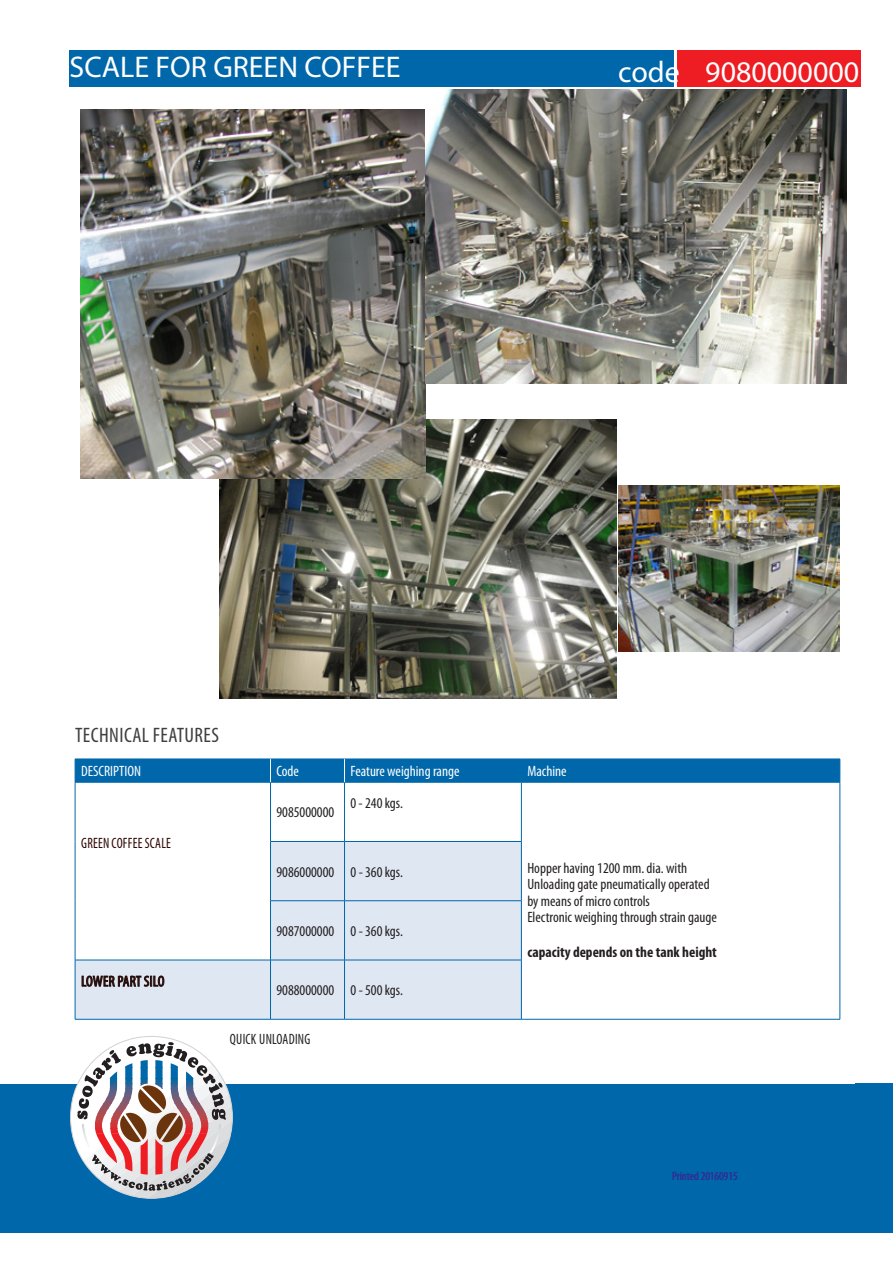
<style>
.page{position:relative;width:893px;height:1263px;background:#fff}
.page>*{position:absolute;margin:0;border:0;box-sizing:border-box;transform-origin:0 0}
.t1{font:30px "Myriad Pro";color:#fff}
.t2{font:condensed 21px "Myriad Pro";letter-spacing:.02em;color:#3e3e3f}
.t3{font:condensed 15px/16.5px "Myriad Pro";color:#231f20}
.t4{font:condensed 15px "Myriad Pro";color:#fff}
.t5{font:700 condensed 15px "Myriad Pro";color:#231f20}
.t6{font:condensed 15px "Myriad Pro";letter-spacing:.015em;color:#2e0600;scale:.9 1}
.t7{font:condensed 15px "Myriad Pro";letter-spacing:.02em;color:#231f20;scale:.9 1}
.t8{font:condensed 15px "Myriad Pro";letter-spacing:.015em;color:#2e0600}
.t9{font:condensed 12px "Myriad Pro";color:#2e3092}
</style>
<div class="page">
<svg style="left:76px;top:842px;width:445px;height:177px;fill:#dfe7f3"></svg>
<hr style="left:75px;top:782px;width:195px;height:1px;background:#0067aa">
<hr style="left:75px;top:782px;width:1px;height:59px;background:#0067aa">
<hr style="left:270px;top:782px;width:74px;height:1px;background:#0067aa">
<hr style="left:270px;top:782px;width:1px;height:59px;background:#0067aa">
<hr style="left:344px;top:782px;width:177px;height:1px;background:#0067aa">
<hr style="left:344px;top:782px;width:1px;height:59px;background:#0067aa">
<hr style="left:521px;top:782px;width:319px;height:1px;background:#0067aa">
<hr style="left:521px;top:782px;width:1px;height:59px;background:#0067aa">
<hr style="left:840px;top:782px;width:1px;height:59px;background:#0067aa">
<hr style="left:75px;top:841px;width:1px;height:60px;background:#0067aa">
<hr style="left:270px;top:841px;width:74px;height:1px;background:#0067aa">
<hr style="left:270px;top:842px;width:1px;height:58px;background:#0067aa">
<hr style="left:344px;top:841px;width:178px;height:1px;background:#0067aa">
<hr style="left:344px;top:842px;width:1px;height:58px;background:#0067aa">
<hr style="left:521px;top:842px;width:1px;height:58px;background:#0067aa">
<hr style="left:840px;top:841px;width:1px;height:60px;background:#0067aa">
<hr style="left:75px;top:901px;width:1px;height:59px;background:#0067aa">
<hr style="left:270px;top:900px;width:74px;height:1px;background:#0067aa">
<hr style="left:270px;top:901px;width:1px;height:59px;background:#0067aa">
<hr style="left:344px;top:900px;width:178px;height:1px;background:#0067aa">
<hr style="left:344px;top:901px;width:1px;height:59px;background:#0067aa">
<hr style="left:521px;top:901px;width:1px;height:59px;background:#0067aa">
<hr style="left:840px;top:901px;width:1px;height:59px;background:#0067aa">
<hr style="left:75px;top:960px;width:195px;height:1px;background:#0067aa">
<hr style="left:75px;top:960px;width:1px;height:59px;background:#0067aa">
<hr style="left:270px;top:960px;width:74px;height:1px;background:#0067aa">
<hr style="left:270px;top:960px;width:1px;height:59px;background:#0067aa">
<hr style="left:344px;top:960px;width:178px;height:1px;background:#0067aa">
<hr style="left:344px;top:960px;width:1px;height:59px;background:#0067aa">
<hr style="left:521px;top:960px;width:1px;height:59px;background:#0067aa">
<hr style="left:840px;top:960px;width:1px;height:59px;background:#0067aa">
<hr style="left:75px;top:1019px;width:195px;height:1px;background:#0067aa">
<hr style="left:270px;top:1019px;width:74px;height:1px;background:#0067aa">
<hr style="left:344px;top:1019px;width:177px;height:1px;background:#0067aa">
<hr style="left:521px;top:1019px;width:319px;height:1px;background:#0067aa">
<div style="left:75px;top:759px;width:766px;height:23px;background:#0067aa"></div>
<svg style="left:81px;top:965px;width:84px;height:36px;background:#bdc3cd"></svg>
<img style="left:220px;top:419px;width:396px;height:280px">
<img style="left:80px;top:109px;width:345px;height:369px">
<div style="left:70px;top:50px;width:604px;height:37px;background:#0067aa"></div>
<div style="left:677px;top:50px;width:183px;height:37px;background:#ee1d23"></div>
<div style="left:0;top:1084px;width:893px;height:149px;background:#0067aa"></div>
<svg style="left:73px;top:1038px;width:159px;height:160px"></svg>
<hr style="left:89px;top:1150px;width:124px;height:1px;background:#fff">
<hr style="left:89px;top:1151px;width:124px;height:2px;background:#fff">
<hr style="left:82px;top:1124px;width:139px;height:2px;background:#d1d2d4">
<hr style="left:82px;top:1126px;width:139px;height:3px;background:#d5d6d8">
<hr style="left:82px;top:1129px;width:139px;height:3px;background:#dcdddf">
<hr style="left:82px;top:1132px;width:139px;height:3px;background:#e0e1e3">
<hr style="left:82px;top:1135px;width:139px;height:3px;background:#e6e7e9">
<hr style="left:82px;top:1138px;width:139px;height:3px;background:#ececee">
<hr style="left:82px;top:1141px;width:139px;height:3px;background:#f2f3f4">
<hr style="left:82px;top:1144px;width:139px;height:3px;background:#f7f7f8">
<hr style="left:82px;top:1147px;width:139px;height:3px;background:#fff">
<img style="left:425px;top:90px;width:421px;height:293px">
<img style="left:618px;top:486px;width:221px;height:166px">
<h1 class="t1" style="left:70px;top:49px;width:333px">SCALE FOR GREEN COFFEE</h1>
<h1 class="t1" style="left:618px;top:54px;width:243px">code 9080000000</h1>
<h2 class="t2" style="left:75px;top:723px;width:145px">TECHNICAL FEATURES</h2>
<p class="t4" style="left:81px;top:762px;width:62px">DESCRIPTION</p>
<p class="t4" style="left:276px;top:762px;width:24px">Code</p>
<p class="t4" style="left:351px;top:762px;width:111px">Feature weighing range</p>
<p class="t4" style="left:527px;top:762px;width:41px">Machine</p>
<p class="t6" style="left:81px;top:833px;width:14px">Green</p>
<p class="t6" style="left:112px;top:833px;width:7px">coffee</p>
<p class="t6" style="left:145px;top:833px;width:30px">scale</p>
<p class="t3" style="left:276px;top:804px;width:59px">9085000000</p>
<p class="t3" style="left:351px;top:795px;width:54px">0 - 240 kgs.</p>
<p class="t8" style="left:81px;top:972px;width:84px">LOWER PART si lo</p>
<p class="t3" style="left:277px;top:863px;width:128px">9086000000 0 - 360 kgs.</p>
<p class="t3" style="left:277px;top:923px;width:128px">9087000000 0 - 360 kgs.</p>
<p class="t3" style="left:276px;top:982px;width:128px">9088000000 0 - 500 kgs.</p>
<p class="t7" style="left:230px;top:1030px;width:91px">QUICK UNLOADING</p>
<p class="t3" style="left:527px;top:859px;width:191px">Hopper having 1200 mm. dia. with Unloading gate pneumatically operated by means of micro controls<br>Electronic weighing through strain gauge</p>
<p class="t5" style="left:527px;top:942px;width:191px">capacity depends on the tank height</p>
<p class="t9" style="left:672px;top:1168px;width:67px">Printed 20160915</p>
</div>
